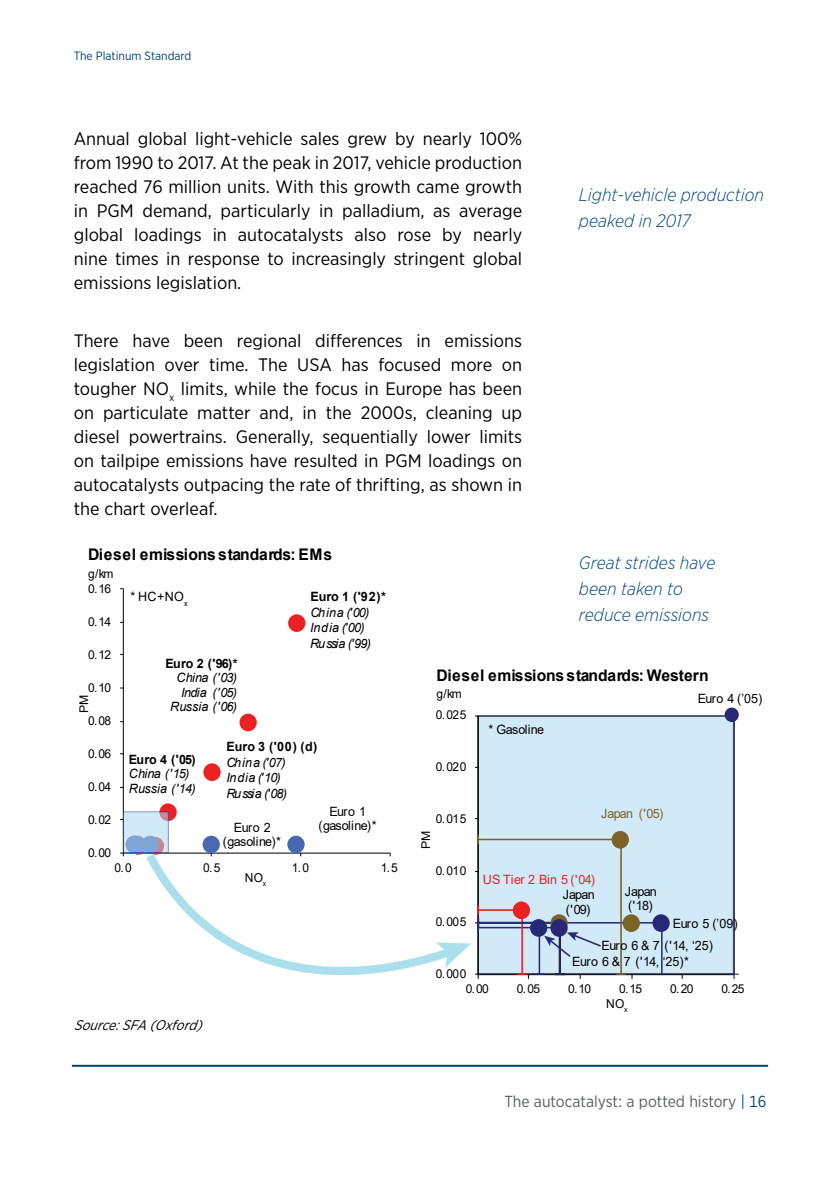
<style>
.page{position:relative;width:840px;height:1191px;background:#fff}
.page>*{position:absolute;margin:0;border:0;box-sizing:border-box;transform-origin:0 0}
.t1{font:18px/24px "Gotham Narrow";color:#000;text-align:justify}
.t2{font:italic 300 18px/26px "Gotham Narrow";color:#00447c}
.t3{font:700 16px "Arial";color:#000}
.t4{font:16px "Gotham Narrow";color:#5a5e62}
.t5{font:italic 14px "Gotham Narrow";color:#000}
.t6{font:12.8px/14.4px "Arial";letter-spacing:-.04em;color:#000}
.t7{font:700 12.8px "Arial";color:#000}
.t8{font:italic 12.8px/14.4px "Arial";letter-spacing:.025em;color:#000}
.t9{font:italic 12.8px/14.4px "Arial";letter-spacing:-.025em;color:#000;text-align:right}
.t10{font:italic 12.8px "Arial";letter-spacing:-.075em;color:#000}
.t11{font:italic 12.8px/14.4px "Arial";color:#000}
.t12{font:12.8px "Arial";letter-spacing:.015em;color:#ed2024}
.t13{font:12.8px "Arial";letter-spacing:-.055em;color:#7b6227}
.t14{font:12.2px "Arial";letter-spacing:-.055em;color:#000}
.t15{font:12px "Gotham Narrow";color:#00447c}
.t16{font:12px "Arial";color:#000}
.s1{color:#00447c}
</style>
<div class="page">
<hr style="left:72px;top:1064px;width:695px;height:2px;background:#00447c">
<hr style="left:123px;top:588px;width:1px;height:265px;background:#000">
<div style="left:289px;top:615px;width:15px;height:16px;background:#ed2024;border-radius:50%"></div>
<div style="left:288px;top:614px;width:17px;height:18px;border:2px solid #ed2024;border-radius:50%"></div>
<div style="left:240px;top:714px;width:16px;height:16px;background:#ed2024;border-radius:50%"></div>
<div style="left:239px;top:713px;width:17px;height:18px;border:2px solid #ed2024;border-radius:50%"></div>
<div style="left:204px;top:764px;width:16px;height:16px;background:#ed2024;border-radius:50%"></div>
<div style="left:203px;top:763px;width:17px;height:18px;border:2px solid #ed2024;border-radius:50%"></div>
<div style="left:160px;top:804px;width:16px;height:16px;background:#ed2024;border-radius:50%"></div>
<div style="left:159px;top:803px;width:18px;height:18px;border:2px solid #ed2024;border-radius:50%"></div>
<div style="left:129px;top:837px;width:18px;height:17px;border:2px solid #ed2024;border-radius:50%"></div>
<div style="left:288px;top:836px;width:16px;height:16px;background:#4a68b1;border-radius:50%"></div>
<div style="left:287px;top:835px;width:17px;height:18px;border:2px solid #4a68b1;border-radius:50%"></div>
<div style="left:203px;top:836px;width:16px;height:16px;background:#4a68b1;border-radius:50%"></div>
<div style="left:202px;top:835px;width:18px;height:18px;border:2px solid #4a68b1;border-radius:50%"></div>
<svg style="left:125px;top:813px;width:41px;height:38px"></svg>
<div style="left:123px;top:811px;width:45px;height:42px;border:1px solid #21409a"></div>
<div style="left:477px;top:715px;width:255px;height:260px;background:#d2eaf8"></div>
<hr style="left:477px;top:716px;width:1px;height:258px;background:#000">
<hr style="left:478px;top:973px;width:255px;height:1px;background:#000">
<svg style="left:729px;top:717px;width:9px;height:262px"></svg>
<hr style="left:478px;top:922px;width:183px;height:1px;background:#282974">
<hr style="left:660px;top:922px;width:2px;height:52px;background:#282974">
<svg style="left:534px;top:973px;width:9px;height:2px"></svg>
<hr style="left:538px;top:927px;width:2px;height:47px;background:#282974">
<hr style="left:478px;top:927px;width:81px;height:1px;background:#282974">
<hr style="left:478px;top:909px;width:44px;height:1px;background:#ed2024">
<svg style="left:517px;top:973px;width:11px;height:6px"></svg>
<hr style="left:521px;top:910px;width:1px;height:64px;background:#ed2024">
<hr style="left:478px;top:838px;width:142px;height:2px;background:#7b6227">
<svg style="left:616px;top:973px;width:9px;height:2px"></svg>
<hr style="left:620px;top:839px;width:1px;height:135px;background:#7b6227">
<svg style="left:475px;top:905px;width:4px;height:27px"></svg>
<hr style="left:478px;top:921px;width:81px;height:3px;background:#282974">
<svg style="left:554px;top:973px;width:10px;height:2px"></svg>
<hr style="left:558px;top:922px;width:2px;height:52px;background:#282974">
<div style="left:551px;top:915px;width:15px;height:16px;background:#7b6227;border-radius:50%"></div>
<div style="left:550px;top:914px;width:17px;height:18px;border:2px solid #7b6227;border-radius:50%"></div>
<div style="left:725px;top:708px;width:12px;height:13px;background:#282974;border-radius:50%"></div>
<div style="left:724px;top:707px;width:14px;height:15px;border:2px solid #282974;border-radius:50%"></div>
<div style="left:653px;top:915px;width:15px;height:16px;background:#282974;border-radius:50%"></div>
<div style="left:652px;top:914px;width:17px;height:18px;border:2px solid #282974;border-radius:50%"></div>
<div style="left:530px;top:920px;width:16px;height:16px;background:#282974;border-radius:50%"></div>
<div style="left:529px;top:919px;width:18px;height:17px;border:2px solid #282974;border-radius:50%"></div>
<div style="left:551px;top:920px;width:15px;height:16px;background:#282974;border-radius:50%"></div>
<div style="left:550px;top:919px;width:17px;height:17px;border:2px solid #282974;border-radius:50%"></div>
<div style="left:513px;top:902px;width:16px;height:16px;background:#ed2024;border-radius:50%"></div>
<div style="left:512px;top:901px;width:17px;height:18px;border:2px solid #ed2024;border-radius:50%"></div>
<div style="left:612px;top:831px;width:15px;height:16px;background:#7b6227;border-radius:50%"></div>
<div style="left:611px;top:831px;width:17px;height:17px;border:2px solid #7b6227;border-radius:50%"></div>
<div style="left:623px;top:915px;width:15px;height:16px;background:#7b6227;border-radius:50%"></div>
<div style="left:622px;top:914px;width:17px;height:18px;border:2px solid #7b6227;border-radius:50%"></div>
<svg style="left:543px;top:932px;width:58px;height:26px"></svg>
<svg style="left:141px;top:848px;width:294px;height:128px"></svg>
<svg style="left:435px;top:942px;width:43px;height:37px"></svg>
<p class="t15" style="left:74px;top:49px;width:119px">The Platinum Standard</p>
<p class="t1" style="left:74px;top:126px;width:449px">Annual global light-vehicle sales grew by nearly 100% from 1990 to 2017. At the peak in 2017, vehicle production reached 76 million units. With this growth came growth in PGM demand, particularly in palladium, as average global loadings in autocatalysts also rose by nearly nine times in response to increasingly stringent global emissions legislation.</p>
<p class="t1" style="left:74px;top:328px;width:449px">There have been regional differences in emissions legislation over time. The USA has focused more on tougher NO<sub>x</sub> limits, while the focus in Europe has been on particulate matter and, in the 2000s, cleaning up diesel powertrains. Generally, sequentially lower limits on tailpipe emissions have resulted in PGM loadings on autocatalysts outpacing the rate of thrifting, as shown in the chart overleaf.</p>
<p class="t2" style="left:578px;top:181px;width:186px">Light-vehicle production peaked in 2017</p>
<p class="t3" style="left:88px;top:543px;width:245px">Diesel emissions standards: EMs</p>
<p class="t14" style="left:88px;top:565px;width:27px">g/km</p>
<p class="t14" style="left:88px;top:580px;width:25px">0.16</p>
<p class="t14" style="left:88px;top:613px;width:25px">0.14</p>
<p class="t14" style="left:88px;top:646px;width:25px">0.12</p>
<p class="t14" style="left:88px;top:679px;width:25px">0.10</p>
<p class="t16" style="left:76px;top:713px;width:19px;rotate:-90deg">PM</p>
<p class="t14" style="left:88px;top:712px;width:25px">0.08</p>
<p class="t14" style="left:88px;top:745px;width:25px">0.06</p>
<p class="t14" style="left:88px;top:778px;width:25px">0.04</p>
<p class="t14" style="left:88px;top:811px;width:25px">0.02</p>
<p class="t14" style="left:88px;top:844px;width:25px">0.00</p>
<p class="t6" style="left:130px;top:589px;width:59px">* HC+NO<sub>x</sub></p>
<p class="t7" style="left:165px;top:654px;width:74px">Euro 2 ('96)*</p>
<p class="t9" style="left:170px;top:671px;width:68px">China ('03)<br>India ('05)<br>Russia ('06)</p>
<p class="t7" style="left:310px;top:588px;width:77px">Euro 1 ('92)*</p>
<p class="t8" style="left:310px;top:606px;width:61px">China ('00)<br>India ('00)</p>
<p class="t10" style="left:310px;top:635px;width:62px">Russia ('99)</p>
<p class="t7" style="left:129px;top:750px;width:68px">Euro 4 ('05)</p>
<p class="t11" style="left:129px;top:766px;width:68px">China ('15)<br>Russia ('14)</p>
<p class="t7" style="left:226px;top:738px;width:92px">Euro 3 ('00) (d)</p>
<p class="t8" style="left:226px;top:756px;width:61px">China ('07)<br>India ('10)</p>
<p class="t10" style="left:226px;top:785px;width:62px">Russia ('08)</p>
<p class="t6" style="left:329px;top:804px;width:38px">Euro 1</p>
<p class="t6" style="left:234px;top:820px;width:38px">Euro 2</p>
<p class="t6" style="left:318px;top:818px;width:60px">(gasoline)*</p>
<p class="t6" style="left:223px;top:834px;width:60px">(gasoline)*</p>
<p class="t14" style="left:114px;top:859px;width:19px">0.0</p>
<p class="t14" style="left:203px;top:859px;width:19px">0.5</p>
<p class="t14" style="left:292px;top:859px;width:19px">1.0</p>
<p class="t14" style="left:380px;top:859px;width:19px">1.5</p>
<p class="t14" style="left:245px;top:869px;width:23px">NO<sub>x</sub></p>
<p class="t5" style="left:74px;top:1016px;width:135px">Source:SFA(Oxford)</p>
<p class="t2" style="left:578px;top:549px;width:138px">Great strides have been taken to reduce emissions</p>
<p class="t3" style="left:436px;top:663px;width:273px">Diesel emissions standards: Western</p>
<p class="t14" style="left:436px;top:685px;width:27px">g/km</p>
<p class="t6" style="left:697px;top:691px;width:66px">Euro 4 (’05)</p>
<p class="t14" style="left:435px;top:706px;width:32px">0.025</p>
<p class="t14" style="left:435px;top:758px;width:32px">0.020</p>
<p class="t14" style="left:435px;top:810px;width:32px">0.015</p>
<p class="t16" style="left:417px;top:849px;width:19px;rotate:-90deg">PM</p>
<p class="t14" style="left:435px;top:862px;width:32px">0.010</p>
<p class="t14" style="left:435px;top:913px;width:32px">0.005</p>
<p class="t14" style="left:435px;top:965px;width:32px">0.000</p>
<p class="t6" style="left:488px;top:722px;width:57px">* Gasoline</p>
<p class="t13" style="left:600px;top:804px;width:64px">Japan ('05)</p>
<p class="t12" style="left:482px;top:870px;width:114px">US Tier 2 Bin 5 ('04)</p>
<p class="t6" style="left:562px;top:887px;width:34px">Japan ('09)</p>
<p class="t6" style="left:624px;top:884px;width:34px">Japan ('18)</p>
<p class="t6" style="left:672px;top:916px;width:66px">Euro 5 (’09)</p>
<p class="t6" style="left:572px;top:954px;width:118px">Euro 6 &amp; 7 ('14, ‘25)*</p>
<p class="t6" style="left:601px;top:938px;width:113px">Euro 6 &amp; 7 ('14, ‘25)</p>
<p class="t14" style="left:465px;top:980px;width:25px">0.00</p>
<p class="t14" style="left:516px;top:980px;width:25px">0.05</p>
<p class="t14" style="left:567px;top:980px;width:25px">0.10</p>
<p class="t14" style="left:618px;top:980px;width:25px">0.15</p>
<p class="t14" style="left:669px;top:980px;width:25px">0.20</p>
<p class="t14" style="left:721px;top:980px;width:25px">0.25</p>
<p class="t14" style="left:605px;top:995px;width:23px">NO<sub>x</sub></p>
<p class="t4" style="left:504px;top:1091px;width:263px">The autocatalyst: a potted history <span class="s1">| 16</span></p>
</div>
